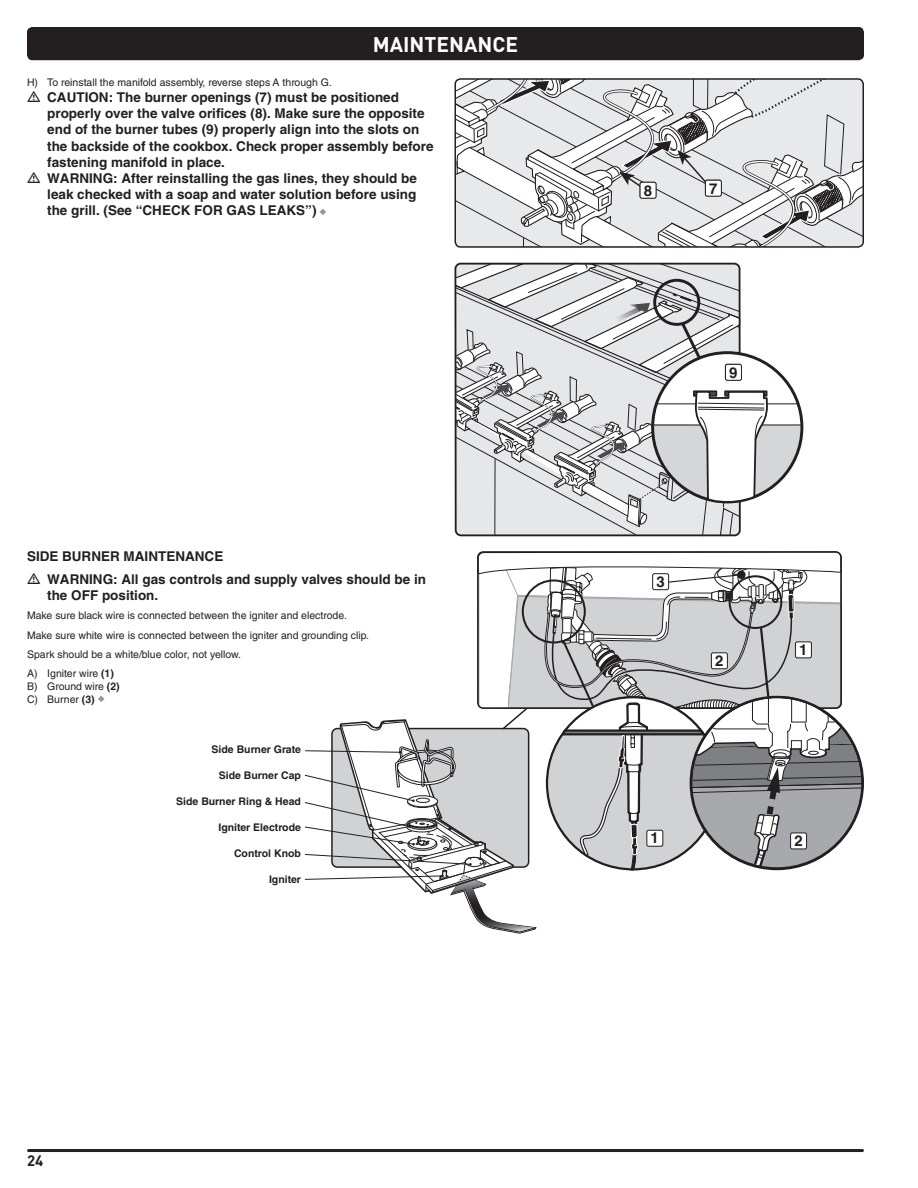
<style>
.page{position:relative;width:918px;height:1188px;background:#fff}
.page>*{position:absolute;margin:0;border:0;box-sizing:border-box;transform-origin:0 0}
.t1{font:21px "DI Nkerned";color:#fff}
.t2{font:700 15px "Helvetica LT Std";color:#231f20}
.t3{font:15px "DI Nkerned";color:#231f20}
.t4{font:700 14.7px "Helvetica LT Std";color:#231f20}
.t5{font:700 13.5px/16.2px "Helvetica LT Std";color:#231f20;text-align:justify}
.t6{font:10.5px/19.4px "Helvetica LT Std";color:#231f20}
.t7{font:700 10.5px "Helvetica LT Std";color:#231f20}
.s1{color:#939598}
.s2{font-weight:700}
.s3{font-size:15px}
</style>
<div class="page">
<div style="left:27px;top:27px;width:837px;height:33px;background:#231f20;border-radius:5px"></div>
<hr style="left:28px;top:1149px;width:834px;height:3px;background:#231f20">
<svg style="left:304px;top:552px;width:559px;height:382px"></svg>
<div style="left:653px;top:574px;width:16px;height:16px;background:#fff;border-radius:2px"></div>
<div style="left:652px;top:573px;width:17px;height:17px;border:1px solid #231f20;border-radius:2px"></div>
<div style="left:647px;top:830px;width:16px;height:16px;background:#fff;border-radius:2px"></div>
<div style="left:647px;top:830px;width:16px;height:17px;border:1px solid #231f20;border-radius:2px"></div>
<div style="left:795px;top:642px;width:16px;height:16px;background:#fff;border-radius:2px"></div>
<div style="left:795px;top:642px;width:17px;height:16px;border:1px solid #231f20;border-radius:2px"></div>
<div style="left:791px;top:833px;width:16px;height:16px;background:#fff;border-radius:2px"></div>
<div style="left:790px;top:833px;width:17px;height:16px;border:1px solid #231f20;border-radius:2px"></div>
<div style="left:711px;top:653px;width:16px;height:16px;background:#fff;border-radius:2px"></div>
<div style="left:711px;top:652px;width:17px;height:17px;border:1px solid #231f20;border-radius:2px"></div>
<svg style="left:455px;top:79px;width:408px;height:168px"></svg>
<div style="left:455px;top:78px;width:409px;height:170px;border:2px solid #231f20;border-radius:5px"></div>
<div style="left:705px;top:180px;width:16px;height:16px;background:#fff;border-radius:2px"></div>
<div style="left:705px;top:180px;width:17px;height:17px;border:1px solid #231f20;border-radius:2px"></div>
<div style="left:640px;top:182px;width:16px;height:16px;background:#fff;border-radius:2px"></div>
<div style="left:640px;top:182px;width:16px;height:17px;border:1px solid #231f20;border-radius:2px"></div>
<hr style="left:653px;top:424px;width:149px;height:2px;background:#231f20">
<svg style="left:454px;top:263px;width:347px;height:273px"></svg>
<div style="left:724px;top:363px;width:18px;height:18px;background:#949393;border-radius:2px"></div>
<div style="left:725px;top:364px;width:16px;height:16px;background:#fff;border-radius:2px"></div>
<div style="left:725px;top:364px;width:17px;height:17px;border:1px solid #231f20;border-radius:2px"></div>
<h1 class="t1" style="left:373px;top:31px;width:147px">MAINTENANCE</h1>
<p class="t6" style="left:27px;top:72px;width:305px">H) To reinstall the manifold assembly, reverse steps A through G.</p>
<p class="t5" style="left:47px;top:89px;width:20px">CAUTION</p>
<p class="t5" style="left:109px;top:89px;width:292px">: The burner openings (7) must be positioned</p>
<p class="t5" style="left:47px;top:105px;width:379px">properly over the valve orifices (8). Make sure the opposite</p>
<p class="t5" style="left:47px;top:121px;width:374px">end of the burner tubes (9) properly align into the slots on</p>
<p class="t5" style="left:47px;top:138px;width:388px">the backside of the cookbox. Check proper assembly before</p>
<p class="t5" style="left:47px;top:154px;width:179px">fastening manifold in place.</p>
<p class="t5" style="left:40px;top:170px;width:10px">WARNIN</p>
<p class="t5" style="left:47px;top:170px;width:371px;text-indent:55px">G: After reinstalling the gas lines, they should be leak checked with a soap and water solution before using the grill. (See “CHECK FOR</p>
<p class="t5" style="left:227px;top:202px;width:43px">GAS LEA</p>
<p class="t5" style="left:287px;top:202px;width:42px">KS”) <span class="s1">◆</span></p>
<p class="t5" style="left:27px;top:548px;width:9px">SIDE</p>
<p class="t5" style="left:62px;top:548px;width:11px">BURNER</p>
<p class="t5" style="left:124px;top:548px;width:10px">MAINTENAN</p>
<p class="t5" style="left:205px;top:548px;width:19px">CE</p>
<p class="t5" style="left:40px;top:571px;width:10px">WARNIN</p>
<p class="t5" style="left:103px;top:571px;width:325px">G: All gas controls and supply valves should be in</p>
<p class="t5" style="left:47px;top:587px;width:34px">the OFF</p>
<p class="t5" style="left:102px;top:587px;width:58px">position.</p>
<p class="t6" style="left:27px;top:606px;width:342px">Make sure black wire is connected between the igniter and electrode.<br>Make sure white wire is connected between the igniter and grounding clip.<br>Spark should be a white/blue color, not yellow.<br>A) Igniter wire <span class="s2">(1)</span></p>
<p class="t6" style="left:27px;top:680px;width:94px;line-height:12.6px">B) Ground wire <span class="s2">(2)<br></span>C) Burner <span class="s2">(3)</span> <span class="s1">◆</span></p>
<p class="t3" style="left:27px;top:1151px;width:18px">24</p>
<p class="t7" style="left:212px;top:743px;width:91px">Side Burner Grate</p>
<p class="t7" style="left:219px;top:769px;width:84px">Side Burner Cap</p>
<p class="t7" style="left:176px;top:795px;width:126px">Side Burner Ring &amp; Head</p>
<p class="t7" style="left:218px;top:821px;width:84px">Igniter Electrode</p>
<p class="t7" style="left:234px;top:847px;width:68px">Control Knob</p>
<p class="t7" style="left:269px;top:872px;width:33px">Igniter</p>
<p class="t4" style="left:644px;top:181px;width:10px">2<span class="s3">8</span></p>
<p class="t4" style="left:709px;top:179px;width:10px">1<span class="s3">7</span></p>
<p class="t4" style="left:729px;top:363px;width:10px">3<span class="s3">9</span></p>
<p class="t2" style="left:656px;top:573px;width:10px">3</p>
<p class="t2" style="left:715px;top:651px;width:10px">2</p>
<p class="t2" style="left:651px;top:829px;width:10px">1</p>
<p class="t2" style="left:799px;top:641px;width:10px">1</p>
<p class="t2" style="left:794px;top:831px;width:10px">2</p>
</div>
